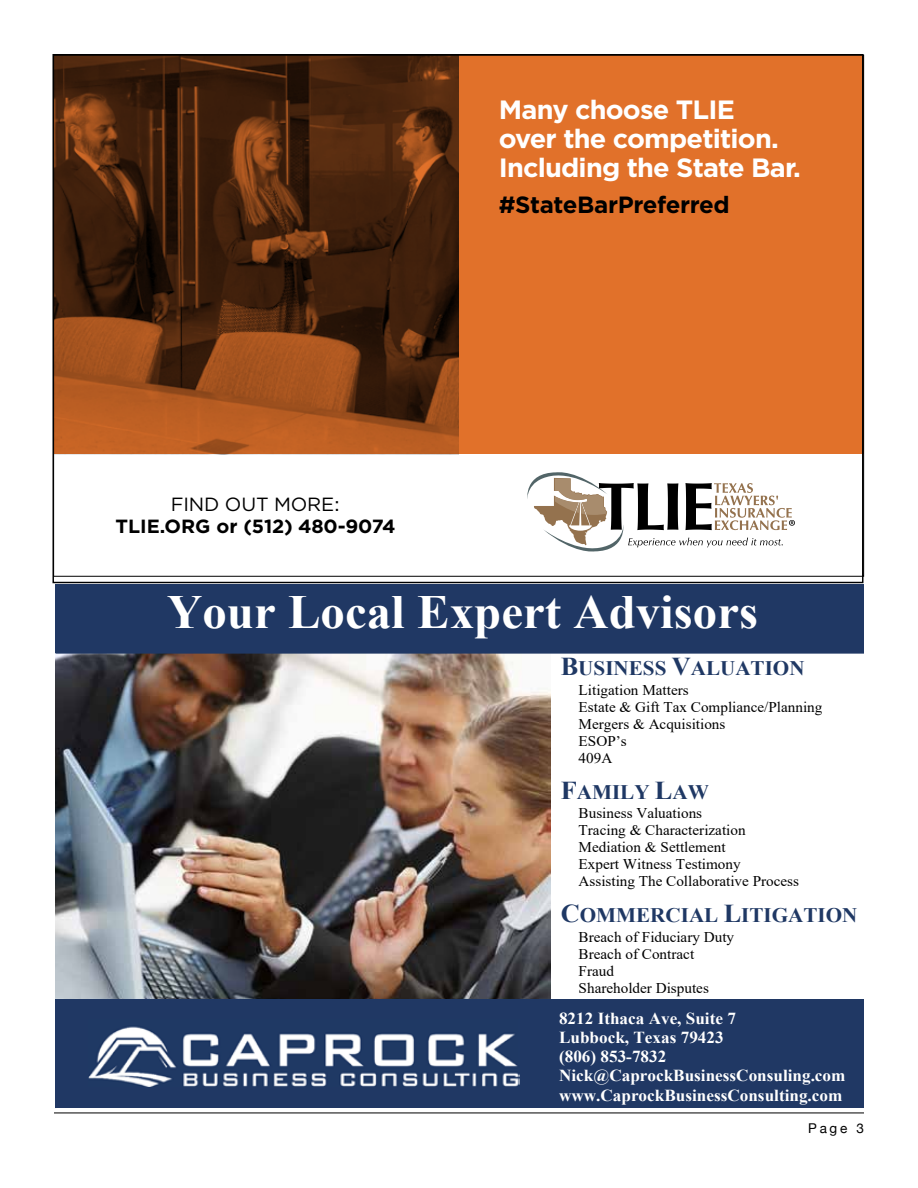
<style>
.page{position:relative;width:918px;height:1188px;background:#fff}
.page>*{position:absolute;margin:0;border:0;box-sizing:border-box;transform-origin:0 0}
.t1{font:700 47.7px "Times New Roman";color:#fff}
.t2{font:700 26.4px/29.4px "Gotham";letter-spacing:-.03em;color:#fff}
.t3{font:700 23.55px "Gotham";letter-spacing:-.015em;color:#000}
.t4{font:700 20.55px "Times New Roman";color:#1f3864}
.t5{font:700 19.05px "Gotham";letter-spacing:-.01em;color:#000}
.t6{font:19.05px "Gotham";letter-spacing:-.01em;color:#000}
.t7{font:700 16.8px/19.2px "Times New Roman";color:#fff}
.t8{font:14.85px/17px "Times New Roman";color:#000}
.t9{font:13.5px "Helvetica Neue";color:#000}
.s1{font-size:25.65px}
</style>
<div class="page">
<hr style="left:54px;top:1113px;width:810px;height:1px;background:#000">
<div style="left:54px;top:55px;width:810px;height:399px;background:#e1712a"></div>
<img style="left:55px;top:57px;width:403px;height:397px">
<svg style="left:527px;top:472px;width:268px;height:80px"></svg>
<img style="left:56px;top:654px;width:495px;height:345px">
<div style="left:56px;top:585px;width:808px;height:69px;background:#203864"></div>
<div style="left:56px;top:999px;width:808px;height:109px;background:#203864"></div>
<img style="left:89px;top:1020px;width:431px;height:66px">
<h2 class="t2" style="left:499px;top:94px;width:304px">Many choose TLIE<br>over the competition.<br>Including the State Bar.</h2>
<h3 class="t3" style="left:499px;top:189px;width:232px">#StateBarPreferred</h3>
<p class="t6" style="left:171px;top:492px;width:171px">FIND OUT MORE:</p>
<p class="t5" style="left:115px;top:513px;width:282px">TLIE.ORG or (512) 480-9074</p>
<h1 class="t1" style="left:167px;top:578px;width:593px">Your Local Expert Advisors</h1>
<h3 class="t4" style="left:561px;top:653px;width:245px"><span class="s1">B</span>USINESS <span class="s1">V</span>ALUATION</h3>
<p class="t8" style="left:579px;top:681px;width:245px">Litigation Matters<br>Estate &amp; Gift Tax Compliance/Planning<br>Mergers &amp; Acquisitions<br>ESOP’s<br>409A</p>
<h3 class="t4" style="left:561px;top:777px;width:150px"><span class="s1">F</span>AMILY <span class="s1">L</span>AW</h3>
<p class="t8" style="left:579px;top:804px;width:222px">Business Valuations<br>Tracing &amp; Characterization<br>Mediation &amp; Settlement<br>Expert Witness Testimony<br>Assisting The Collaborative Process</p>
<h3 class="t4" style="left:561px;top:900px;width:298px"><span class="s1">C</span>OMMERCIAL <span class="s1">L</span>ITIGATION</h3>
<p class="t8" style="left:579px;top:928px;width:157px">Breach of Fiduciary Duty<br>Breach of Contract<br>Fraud<br>Shareholder Disputes</p>
<p class="t7" style="left:559px;top:1008px;width:288px">8212 Ithaca Ave, Suite 7<br>Lubbock, Texas 79423<br>(806) 853-7832<br>Nick@CaprockBusinessConsuling.com www.CaprockBusinessConsulting.com</p>
<p class="t9" style="left:808px;top:1119px;width:57px">Page 3</p>
</div>
